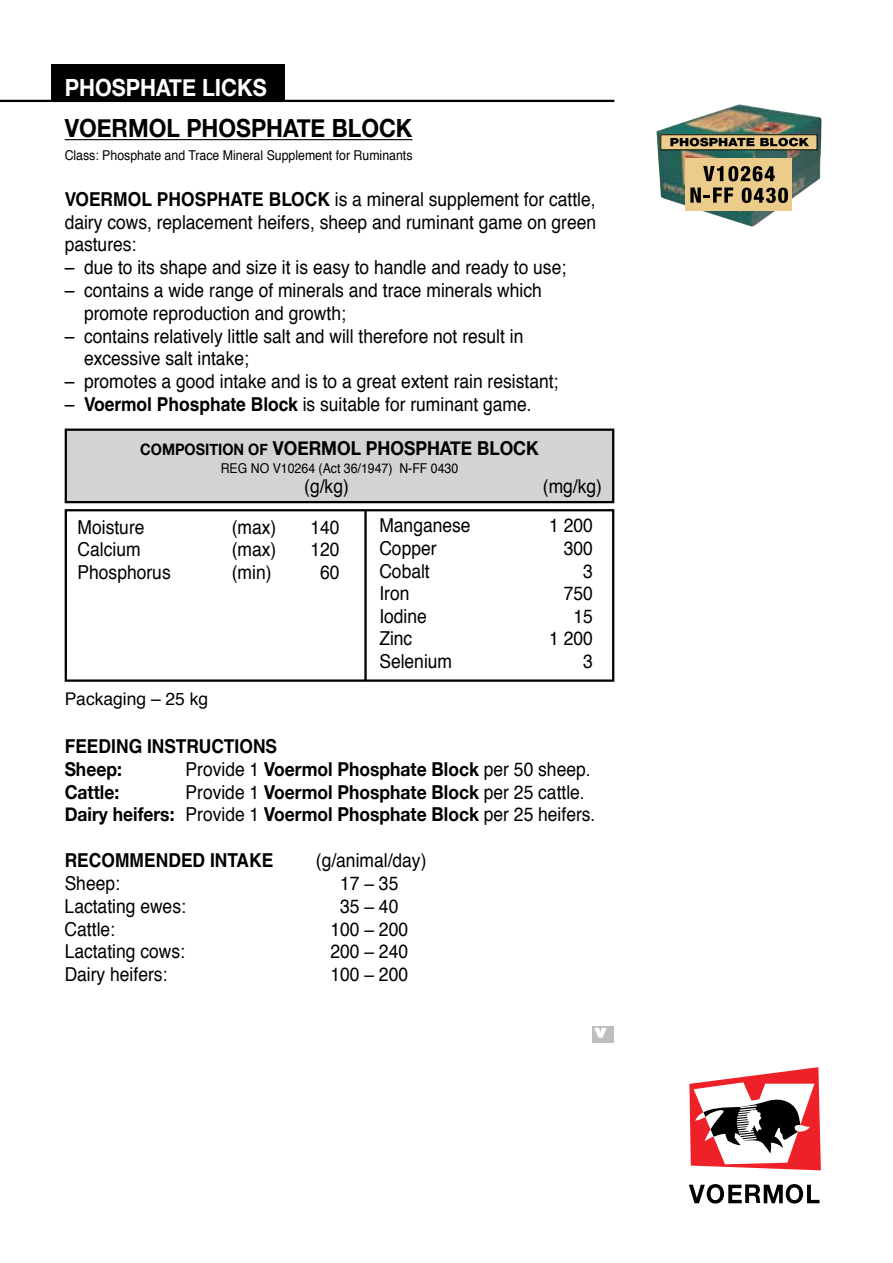
<style>
.page{position:relative;width:893px;height:1263px;background:#fff}
.page>*{position:absolute;margin:0;border:0;box-sizing:border-box;transform-origin:0 0}
.t1{font:700 25.05px "Helvetica Neue";color:#000;scale:.91 1}
.t2{font:700 23.7px "Helvetica Neue";color:#fff;scale:.91 1}
.t3{font:19.2px/22.8px "Helvetica";color:#000;scale:.91 1}
.t4{font:700 19.2px/22.8px "Helvetica Neue";color:#000;scale:.91 1}
.t5{font:700 19.2px "Helvetica LT Std";color:#000;scale:.91 1}
.t6{font:17.4px "Helvetica";color:#000}
.t7{font:13.5px "Helvetica";color:#000;scale:.91 1}
.s1{font-family:"Helvetica LT Std";font-weight:700}
.s2{font-size:15.75px}
.s3{font-family:"Helvetica";font-weight:400}
.s4{font-size:17.4px}
</style>
<div class="page">
<svg style="left:689px;top:1067px;width:132px;height:136px"></svg>
<div style="left:592px;top:1026px;width:22px;height:16px;background:#bcbec0"></div>
<svg style="left:594px;top:1028px;width:13px;height:10px"></svg>
<hr style="left:0;top:100px;width:614px;height:2px;background:#000">
<div style="left:51px;top:65px;width:234px;height:37px;background:#000"></div>
<hr style="left:65px;top:139px;width:347px;height:1px;background:#000">
<svg style="left:64px;top:428px;width:551px;height:254px"></svg>
<img style="left:656px;top:104px;width:166px;height:123px">
<div style="left:661px;top:135px;width:156px;height:15px;background:#ebcc8b"></div>
<div style="left:660px;top:134px;width:157px;height:16px;border:1px solid #000"></div>
<div style="left:686px;top:158px;width:106px;height:53px;background:#ebcc8b"></div>
<svg style="left:670px;top:138px;width:84px;height:8px"></svg>
<svg style="left:760px;top:138px;width:49px;height:8px"></svg>
<svg style="left:690px;top:187px;width:43px;height:16px"></svg>
<svg style="left:742px;top:188px;width:46px;height:15px"></svg>
<svg style="left:703px;top:166px;width:72px;height:15px"></svg>
<p class="t2" style="left:65px;top:69px;width:224px">PHOSPHATE LICKS</p>
<h1 class="t1" style="left:65px;top:109px;width:384px">VOERMOL PHOSPHATE BLOCK</h1>
<p class="t7" style="left:65px;top:145px;width:384px">Class: Phosphate and Trace Mineral Supplement for Ruminants</p>
<p class="t3" style="left:65px;top:188px;width:586px;text-align:justify"><span class="s1">VOERMOL PHOSPHATE BLOCK</span> is a mineral supplement for cattle, dairy cows, replacement heifers, sheep and ruminant game on green pastures:</p>
<p class="t3" style="left:65px;top:257px;width:553px">– due to its shape and size it is easy to handle and ready to use;</p>
<p class="t3" style="left:84px;top:279px;width:505px;text-indent:-19px">– contains a wide range of minerals and trace minerals which promote reproduction and growth;</p>
<p class="t3" style="left:84px;top:325px;width:484px;text-indent:-19px">– contains relatively little salt and will therefore not result in excessive salt intake;</p>
<p class="t3" style="left:65px;top:371px;width:544px">– promotes a good intake and is to a great extent rain resistant;</p>
<p class="t3" style="left:65px;top:393px;width:515px">– <span class="s1">Voermol Phosphate Block</span> is suitable for ruminant game.</p>
<p class="t4" style="left:140px;top:437px;width:440px"><span class="s2">COMPOSITION OF</span> VOERMOL PHOSPHATE BLOCK</p>
<p class="t7" style="left:221px;top:458px;width:263px">REG NO V10264 (Act 36/1947) N-FF 0430</p>
<p class="t3" style="left:304px;top:475px;width:51px">(g/kg)</p>
<p class="t3" style="left:543px;top:475px;width:66px">(mg/kg)</p>
<p class="t3" style="left:379px;top:515px;width:102px">Manganese</p>
<p class="t3" style="left:549px;top:515px;width:49px">1 200</p>
<p class="t3" style="left:379px;top:537px;width:64px">Copper</p>
<p class="t3" style="left:564px;top:537px;width:33px">300</p>
<p class="t3" style="left:379px;top:560px;width:57px">Cobalt</p>
<p class="t3" style="left:583px;top:560px;width:12px">3</p>
<p class="t3" style="left:379px;top:583px;width:35px">Iron</p>
<p class="t3" style="left:564px;top:583px;width:33px">750</p>
<p class="t3" style="left:379px;top:605px;width:54px">Iodine</p>
<p class="t3" style="left:574px;top:605px;width:23px">15</p>
<p class="t3" style="left:379px;top:628px;width:38px">Zinc</p>
<p class="t3" style="left:549px;top:628px;width:49px">1 200</p>
<p class="t3" style="left:379px;top:650px;width:81px">Selenium</p>
<p class="t3" style="left:583px;top:650px;width:12px">3</p>
<p class="t3" style="left:78px;top:516px;width:75px">Moisture</p>
<p class="t3" style="left:232px;top:516px;width:50px">(max)</p>
<p class="t3" style="left:310px;top:516px;width:33px">140</p>
<p class="t3" style="left:78px;top:539px;width:71px">Calcium</p>
<p class="t3" style="left:232px;top:539px;width:50px">(max)</p>
<p class="t3" style="left:310px;top:539px;width:33px">120</p>
<p class="t3" style="left:78px;top:561px;width:104px">Phosphorus</p>
<p class="t3" style="left:232px;top:561px;width:45px">(min)</p>
<p class="t3" style="left:320px;top:561px;width:23px">60</p>
<p class="t6" style="left:65px;top:686px;width:145px">Packaging – 25 kg</p>
<p class="t5" style="left:65px;top:734px;width:235px">FEEDING INSTRUCTIONS</p>
<p class="t4" style="left:65px;top:758px;width:64px">Sheep:</p>
<p class="t4" style="left:186px;top:758px;width:447px"><span class="s3">Provide 1</span> Voermol Phosphate Block <span class="s3">per 50 sheep.</span></p>
<p class="t4" style="left:65px;top:781px;width:62px">Cattle:</p>
<p class="t4" style="left:65px;top:781px;width:585px;text-indent:121px"><span class="s3">Provide 1</span> Voermol Phosphate Block <span class="s3">per 25 cattle.<br></span>Dairy heifers: <span class="s3">Provide 1</span> Voermol Phosphate Block <span class="s3">per 25 heifers.</span></p>
<p class="t5" style="left:65px;top:848px;width:231px">RECOMMENDED INTAKE</p>
<p class="t3" style="left:316px;top:849px;width:123px">(g/animal/day)</p>
<p class="t3" style="left:65px;top:872px;width:62px">Sheep:</p>
<p class="t3" style="left:340px;top:872px;width:65px">17 <span class="s4">–</span> 35</p>
<p class="t3" style="left:65px;top:895px;width:135px">Lactating ewes:</p>
<p class="t3" style="left:340px;top:895px;width:65px">35 <span class="s4">–</span> 40</p>
<p class="t3" style="left:65px;top:918px;width:57px">Cattle:</p>
<p class="t3" style="left:330px;top:918px;width:87px">100 <span class="s4">–</span> 200</p>
<p class="t3" style="left:65px;top:941px;width:134px">Lactating cows:</p>
<p class="t3" style="left:330px;top:941px;width:87px">200 <span class="s4">–</span> 240</p>
<p class="t3" style="left:65px;top:963px;width:114px">Dairy heifers:</p>
<p class="t3" style="left:330px;top:963px;width:87px">100 <span class="s4">–</span> 200</p>
</div>
